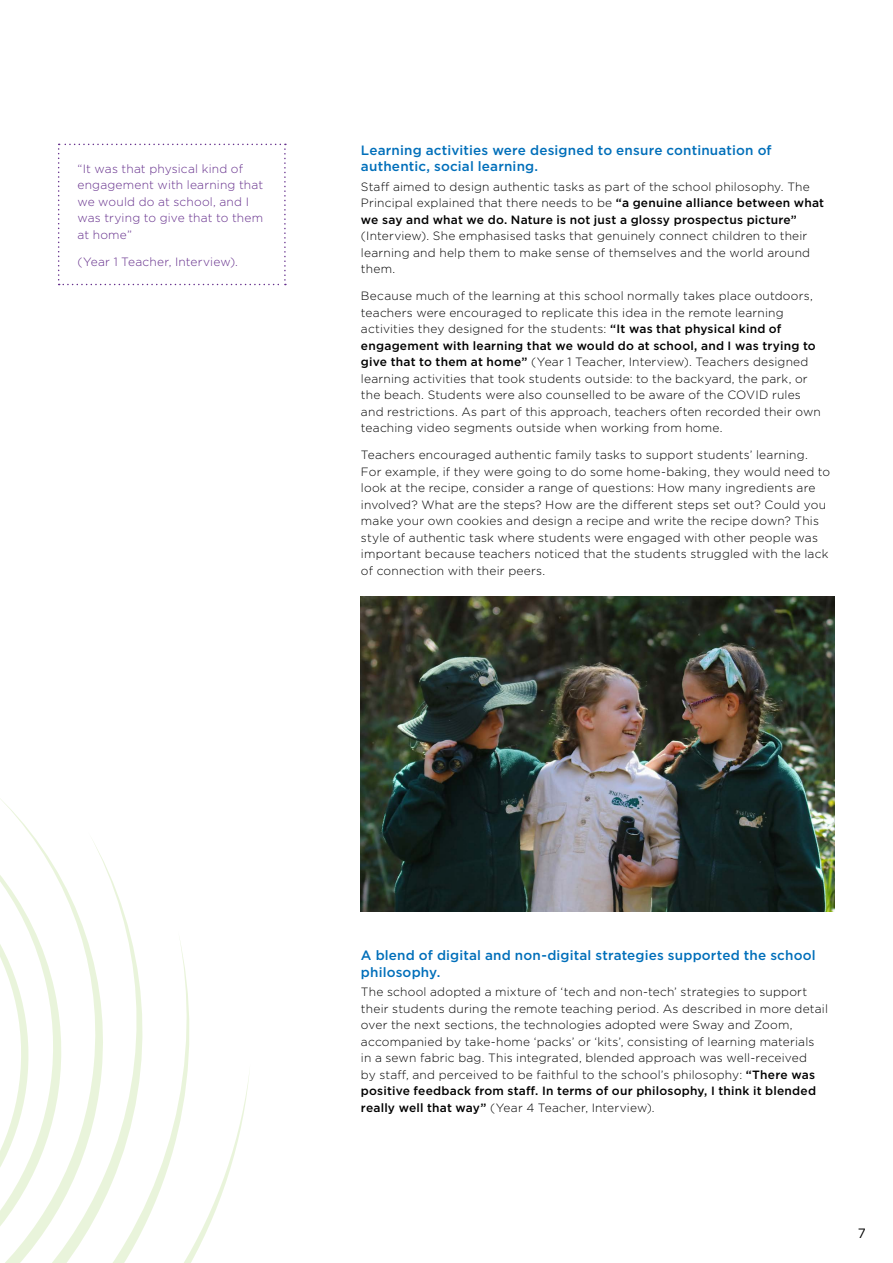
<style>
.page{position:relative;width:893px;height:1263px;background:#fff}
.page>*{position:absolute;margin:0;border:0;box-sizing:border-box;transform-origin:0 0}
.t1{font:500 13.5px/16.5px "Gotham";letter-spacing:.015em;color:#006fba}
.t2{font:13.5px "Gotham";color:#000}
.t3{font:300 12px/16.5px "Gotham";letter-spacing:.015em;color:#000}
.t4{font:300 12px/16.5px "Gotham";letter-spacing:.015em;color:#652f8c}
.s1{font-weight:500}
</style>
<div class="page">
<svg style="left:58px;top:144px;width:228px;height:141px"></svg>
<img style="left:361px;top:596px;width:473px;height:315px">
<svg style="left:208px;top:1073px;width:42px;height:155px"></svg>
<svg style="left:162px;top:941px;width:46px;height:322px"></svg>
<svg style="left:112px;top:881px;width:50px;height:382px"></svg>
<svg style="left:88px;top:841px;width:24px;height:389px"></svg>
<svg style="left:0;top:798px;width:88px;height:465px"></svg>
<p class="t4" style="left:77px;top:160px;width:187px">“It was that physical kind of engagement with learning that we would do at school, and I was trying to give that to them at home”</p>
<p class="t4" style="left:77px;top:253px;width:162px">(Year 1 Teacher, Interview).</p>
<p class="t1" style="left:361px;top:142px;width:412px">Learning activities were designed to ensure continuation of authentic, social learning.</p>
<p class="t3" style="left:361px;top:178px;width:465px">Staff aimed to design authentic tasks as part of the school philosophy. The<br>Principal explained that there needs to be <span class="s1">“a genuine alliance between what we say and what we do. Nature is not just a glossy prospectus picture”</span></p>
<p class="t3" style="left:361px;top:228px;width:451px">(Interview). She emphasised tasks that genuinely connect children to their learning and help them to make sense of themselves and the world around them.</p>
<p class="t3" style="left:361px;top:288px;width:461px">Because much of the learning at this school normally takes place outdoors, teachers were encouraged to replicate this idea in the remote learning activities they designed for the students: <span class="s1">“It was that physical kind of engagement with learning that we would do at school, and I was trying to give that to them at home”</span> (Year 1 Teacher, Interview). Teachers designed learning activities that took students outside: to the backyard, the park, or the beach. Students were also counselled to be aware of the COVID rules and restrictions. As part of this approach, teachers often recorded their own teaching video segments outside when working from home.</p>
<p class="t3" style="left:361px;top:447px;width:471px">Teachers encouraged authentic family tasks to support students’ learning.<br>For example, if they were going to do some home-baking, they would need to look at the recipe, consider a range of questions: How many ingredients are involved? What are the steps? How are the different steps set out? Could you make your own cookies and design a recipe and write the recipe down? This style of authentic task where students were engaged with other people was important because teachers noticed that the students struggled with the lack of connection with their peers.</p>
<p class="t1" style="left:361px;top:947px;width:456px">A blend of digital and non-digital strategies supported the school philosophy.</p>
<p class="t3" style="left:361px;top:984px;width:468px">The school adopted a mixture of ‘tech and non-tech’ strategies to support their students during the remote teaching period. As described in more detail over the next sections, the technologies adopted were Sway and Zoom, accompanied by take-home ‘packs’ or ‘kits’, consisting of learning materials<br>in a sewn fabric bag. This integrated, blended approach was well-received<br>by staff, and perceived to be faithful to the school’s philosophy: <span class="s1">“There was positive feedback from staff. In terms of our philosophy, I think it blended really well that way”</span> (Year 4 Teacher, Interview).</p>
<p class="t2" style="left:858px;top:1225px;width:10px">7</p>
</div>
